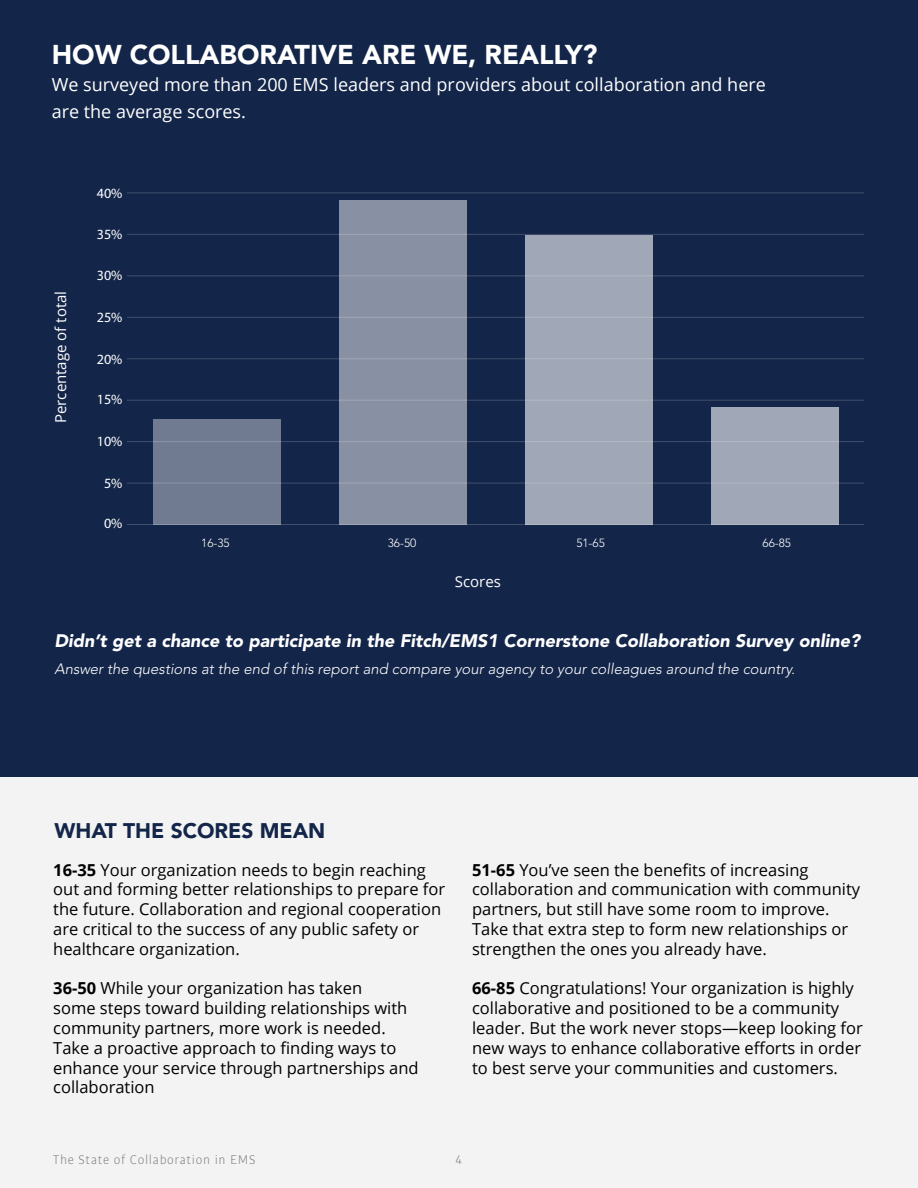
<style>
.page{position:relative;width:918px;height:1188px;background:#fff}
.page>*{position:absolute;margin:0;border:0;box-sizing:border-box;transform-origin:0 0}
.t1{font:900 27px "Avenir LT Std";color:#fff}
.t2{font:900 21px "Avenir LT Std";color:#132549}
.t3{font:18px/27px "Open Sans";color:#fff}
.t4{font:italic 900 18px "Avenir LT Std";color:#fff}
.t5{font:16.5px/19.8px "Open Sans";color:#000}
.t6{font:italic 300 15px "Avenir LT Std";color:#fff}
.t7{font:15px "Open Sans";color:#fff}
.t8{font:14.1px "Myriad Pro";color:#fff}
.t9{font:300 13.5px "Bulo";letter-spacing:.05em;color:#888787}
.t10{font:300 11.85px "Avenir LT Std";color:#fff}
.s1{font-weight:700}
</style>
<div class="page">
<div style="left:0;top:752px;width:918px;height:436px;background:#f3f3f3"></div>
<div style="left:0;top:0;width:918px;height:776px;background:#132549"></div>
<hr style="left:127px;top:276px;width:737px;height:1px;background:#fff">
<hr style="left:127px;top:317px;width:737px;height:1px;background:#fff">
<hr style="left:127px;top:359px;width:737px;height:1px;background:#fff">
<hr style="left:127px;top:400px;width:737px;height:1px;background:#fff">
<hr style="left:127px;top:441px;width:737px;height:1px;background:#fff">
<hr style="left:127px;top:483px;width:737px;height:1px;background:#fff">
<hr style="left:127px;top:524px;width:737px;height:1px;background:#fff">
<hr style="left:127px;top:234px;width:737px;height:1px;background:#fff">
<hr style="left:127px;top:193px;width:737px;height:1px;background:#fff">
<div style="left:711px;top:407px;width:128px;height:118px;background:#a0a7b6"></div>
<div style="left:525px;top:235px;width:128px;height:290px;background:#a0a7b6"></div>
<div style="left:339px;top:201px;width:128px;height:324px;background:#8891a3"></div>
<div style="left:153px;top:419px;width:127px;height:106px;background:#707b91"></div>
<h1 class="t1" style="left:52px;top:38px;width:547px">HOW COLLABORATIVE ARE WE, REALLY?</h1>
<p class="t3" style="left:52px;top:70px;width:716px">We surveyed more than 200 EMS leaders and providers about collaboration and here are the average scores.</p>
<p class="t8" style="left:97px;top:184px;width:27px">40%</p>
<p class="t8" style="left:97px;top:225px;width:27px">35%</p>
<p class="t7" style="left:50px;top:423px;width:134px;rotate:-90deg">Percentage of total</p>
<p class="t8" style="left:97px;top:267px;width:27px">30%</p>
<p class="t8" style="left:97px;top:308px;width:27px">25%</p>
<p class="t8" style="left:97px;top:350px;width:27px">20%</p>
<p class="t8" style="left:97px;top:391px;width:27px">15%</p>
<p class="t8" style="left:97px;top:433px;width:27px">10%</p>
<p class="t8" style="left:104px;top:475px;width:20px">5%</p>
<p class="t8" style="left:104px;top:515px;width:20px">0%</p>
<p class="t10" style="left:201px;top:536px;width:30px">16-35</p>
<p class="t10" style="left:388px;top:536px;width:30px">36-50</p>
<p class="t10" style="left:576px;top:536px;width:30px">51-65</p>
<p class="t10" style="left:763px;top:536px;width:30px">66-85</p>
<p class="t7" style="left:455px;top:572px;width:48px">Scores</p>
<p class="t4" style="left:54px;top:630px;width:807px">Didn’t get a chance to participate in the Fitch/EMS1 Cornerstone Collaboration Survey online?</p>
<p class="t6" style="left:54px;top:660px;width:742px">Answer the questions at the end of this report and compare your agency to your colleagues around the country.</p>
<p class="t2" style="left:54px;top:818px;width:273px">WHAT THE SCORES MEAN</p>
<p class="t5" style="left:53px;top:859px;width:393px"><span class="s1">16-35</span> Your organization needs to begin reaching out and forming better relationships to prepare for the future. Collaboration and regional cooperation are critical to the success of any public safety or healthcare organization.</p>
<p class="t5" style="left:53px;top:978px;width:367px"><span class="s1">36-50</span> While your organization has taken<br>some steps toward building relationships with community partners, more work is needed.<br>Take a proactive approach to finding ways to enhance your service through partnerships and collaboration</p>
<p class="t5" style="left:472px;top:859px;width:390px"><span class="s1">51-65</span> You’ve seen the benefits of increasing collaboration and communication with community partners, but still have some room to improve.<br>Take that extra step to form new relationships or strengthen the ones you already have.</p>
<p class="t5" style="left:472px;top:978px;width:392px"><span class="s1">66-85</span> Congratulations! Your organization is highly collaborative and positioned to be a community leader. But the work never stops—keep looking for new ways to enhance collaborative efforts in order to best serve your communities and customers.</p>
<p class="t9" style="left:53px;top:1151px;width:204px">The State of Collaboration in EMS</p>
<p class="t9" style="left:455px;top:1151px;width:8px">4</p>
</div>
